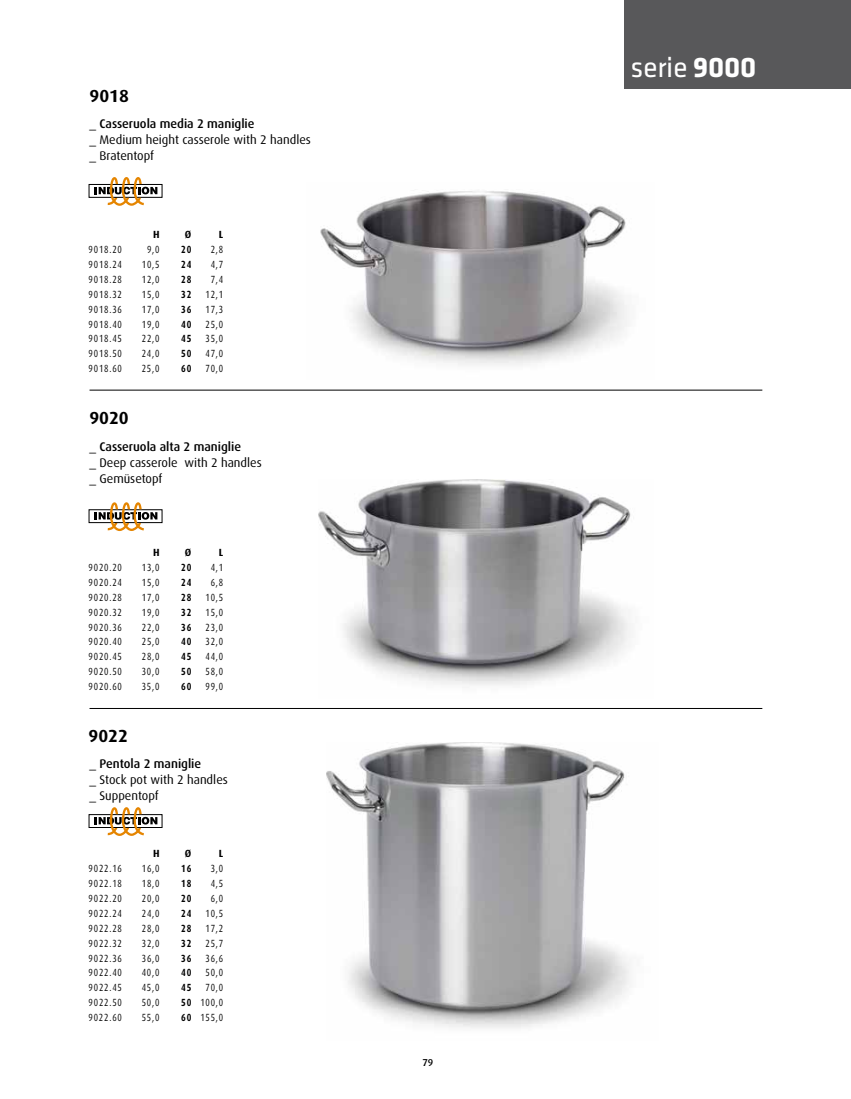
<style>
.page{position:relative;width:851px;height:1099px;background:#fff}
.page>*{position:absolute;margin:0;border:0;box-sizing:border-box;transform-origin:0 0}
.t1{font:29.38px "Klavika Regular TF";letter-spacing:-.005em;color:#fff}
.t2{font:700 17.5px "Dax";color:#000}
.t3{font:12.5px/16.2px "Dax";color:#000}
.t4{font:10.38px "Dax";letter-spacing:.1em;color:#000;scale:.8 1}
.t5{font:700 10.38px "Dax";letter-spacing:.1em;color:#000;scale:.8 1}
.t6{font:700 10.38px "Dax";letter-spacing:.1em;color:#000}
.t7{font:500 10px "Dax";color:#000}
.s1{font-weight:500}
.s2{font-weight:700}
.s3{font-family:"Klavika";font-weight:700}
</style>
<div class="page">
<img style="left:318px;top:479px;width:313px;height:206px">
<img style="left:326px;top:742px;width:304px;height:286px">
<img style="left:320px;top:191px;width:307px;height:174px">
<div style="left:624px;top:0;width:226px;height:89px;background:#58585a"></div>
<svg style="left:94px;top:187px;width:64px;height:8px"></svg>
<div style="left:89px;top:184px;width:73px;height:14px;border:1px solid #000"></div>
<svg style="left:95px;top:177px;width:62px;height:29px"></svg>
<svg style="left:94px;top:512px;width:64px;height:8px"></svg>
<div style="left:89px;top:509px;width:73px;height:14px;border:1px solid #000"></div>
<svg style="left:95px;top:502px;width:62px;height:29px"></svg>
<svg style="left:94px;top:817px;width:64px;height:8px"></svg>
<svg style="left:95px;top:807px;width:62px;height:29px"></svg>
<hr style="left:89px;top:708px;width:673px;height:1px;background:#000">
<hr style="left:89px;top:390px;width:673px;height:1px;background:#000">
<h2 class="t2" style="left:89px;top:86px;width:41px">9018</h2>
<p class="t3" style="left:89px;top:115px;width:223px">_ <span class="s1">Casseruola media 2 maniglie<br></span>_ Medium height casserole with 2 handles _ Bratentopf</p>
<p class="t6" style="left:153px;top:229px;width:8px">H</p>
<p class="t6" style="left:185px;top:229px;width:8px">Ø</p>
<p class="t6" style="left:219px;top:229px;width:6px">L</p>
<p class="t4" style="left:89px;top:244px;width:43px">9018.20</p>
<p class="t4" style="left:147px;top:244px;width:17px">9,0</p>
<p class="t5" style="left:181px;top:244px;width:14px">20</p>
<p class="t4" style="left:211px;top:244px;width:17px">2,8</p>
<p class="t4" style="left:89px;top:259px;width:43px">9018.24</p>
<p class="t4" style="left:142px;top:259px;width:24px">10,5</p>
<p class="t5" style="left:181px;top:258px;width:14px">24</p>
<p class="t4" style="left:211px;top:259px;width:17px">4,7</p>
<p class="t4" style="left:89px;top:273px;width:43px">9018.28</p>
<p class="t4" style="left:142px;top:273px;width:24px">12,0</p>
<p class="t5" style="left:181px;top:273px;width:14px">28</p>
<p class="t4" style="left:211px;top:273px;width:17px">7,4</p>
<p class="t4" style="left:89px;top:288px;width:43px">9018.32</p>
<p class="t4" style="left:142px;top:288px;width:24px">15,0</p>
<p class="t5" style="left:181px;top:288px;width:14px">32</p>
<p class="t4" style="left:205px;top:288px;width:24px">12,1</p>
<p class="t4" style="left:89px;top:303px;width:43px">9018.36</p>
<p class="t4" style="left:142px;top:303px;width:24px">17,0</p>
<p class="t5" style="left:181px;top:303px;width:14px">36</p>
<p class="t4" style="left:205px;top:303px;width:24px">17,3</p>
<p class="t4" style="left:89px;top:318px;width:43px">9018.40</p>
<p class="t4" style="left:142px;top:318px;width:24px">19,0</p>
<p class="t5" style="left:181px;top:318px;width:14px">40</p>
<p class="t4" style="left:205px;top:318px;width:24px">25,0</p>
<p class="t4" style="left:89px;top:333px;width:43px">9018.45</p>
<p class="t4" style="left:142px;top:333px;width:24px">22,0</p>
<p class="t5" style="left:181px;top:333px;width:14px">45</p>
<p class="t4" style="left:205px;top:333px;width:24px">35,0</p>
<p class="t4" style="left:89px;top:348px;width:43px">9018.50</p>
<p class="t4" style="left:142px;top:348px;width:24px">24,0</p>
<p class="t5" style="left:181px;top:348px;width:14px">50</p>
<p class="t4" style="left:205px;top:348px;width:24px">47,0</p>
<p class="t4" style="left:89px;top:363px;width:43px">9018.60</p>
<p class="t4" style="left:142px;top:363px;width:24px">25,0</p>
<p class="t5" style="left:181px;top:363px;width:14px">60</p>
<p class="t4" style="left:205px;top:363px;width:24px">70,0</p>
<h2 class="t2" style="left:89px;top:408px;width:41px">9020</h2>
<p class="t3" style="left:89px;top:438px;width:174px">_ <span class="s1">Casseruola alta 2 maniglie<br></span>_ Deep casserole with 2 handles _ Gemüsetopf</p>
<p class="t6" style="left:153px;top:546px;width:8px">H</p>
<p class="t6" style="left:185px;top:546px;width:8px">Ø</p>
<p class="t6" style="left:219px;top:546px;width:6px">L</p>
<p class="t4" style="left:89px;top:561px;width:43px">9020.20</p>
<p class="t4" style="left:142px;top:561px;width:24px">13,0</p>
<p class="t5" style="left:181px;top:561px;width:14px">20</p>
<p class="t4" style="left:211px;top:561px;width:17px">4,1</p>
<p class="t4" style="left:89px;top:576px;width:43px">9020.24</p>
<p class="t4" style="left:142px;top:576px;width:24px">15,0</p>
<p class="t5" style="left:181px;top:576px;width:14px">24</p>
<p class="t4" style="left:211px;top:576px;width:17px">6,8</p>
<p class="t4" style="left:89px;top:591px;width:43px">9020.28</p>
<p class="t4" style="left:142px;top:591px;width:24px">17,0</p>
<p class="t5" style="left:181px;top:591px;width:14px">28</p>
<p class="t4" style="left:205px;top:591px;width:24px">10,5</p>
<p class="t4" style="left:89px;top:606px;width:43px">9020.32</p>
<p class="t4" style="left:142px;top:606px;width:24px">19,0</p>
<p class="t5" style="left:181px;top:606px;width:14px">32</p>
<p class="t4" style="left:205px;top:606px;width:24px">15,0</p>
<p class="t4" style="left:89px;top:621px;width:43px">9020.36</p>
<p class="t4" style="left:142px;top:621px;width:24px">22,0</p>
<p class="t5" style="left:181px;top:621px;width:14px">36</p>
<p class="t4" style="left:205px;top:621px;width:24px">23,0</p>
<p class="t4" style="left:89px;top:636px;width:43px">9020.40</p>
<p class="t4" style="left:142px;top:636px;width:24px">25,0</p>
<p class="t5" style="left:181px;top:636px;width:14px">40</p>
<p class="t4" style="left:205px;top:636px;width:24px">32,0</p>
<p class="t4" style="left:89px;top:651px;width:43px">9020.45</p>
<p class="t4" style="left:142px;top:651px;width:24px">28,0</p>
<p class="t5" style="left:181px;top:651px;width:14px">45</p>
<p class="t4" style="left:205px;top:651px;width:24px">44,0</p>
<p class="t4" style="left:89px;top:666px;width:43px">9020.50</p>
<p class="t4" style="left:142px;top:666px;width:24px">30,0</p>
<p class="t5" style="left:181px;top:665px;width:14px">50</p>
<p class="t4" style="left:205px;top:666px;width:24px">58,0</p>
<p class="t4" style="left:89px;top:680px;width:43px">9020.60</p>
<p class="t4" style="left:142px;top:680px;width:24px">35,0</p>
<p class="t5" style="left:181px;top:680px;width:14px">60</p>
<p class="t4" style="left:205px;top:680px;width:24px">99,0</p>
<h2 class="t2" style="left:89px;top:726px;width:41px">9022</h2>
<p class="t3" style="left:89px;top:755px;width:140px">_ <span class="s1">Pentola 2 maniglie<br></span>_ Stock pot with 2 handles _ Suppentopf</p>
<p class="t6" style="left:153px;top:848px;width:8px">H</p>
<p class="t6" style="left:185px;top:848px;width:8px">Ø</p>
<p class="t6" style="left:219px;top:848px;width:6px">L</p>
<p class="t4" style="left:89px;top:863px;width:43px">9022.16</p>
<p class="t4" style="left:142px;top:863px;width:24px">16,0</p>
<p class="t5" style="left:181px;top:862px;width:14px">16</p>
<p class="t4" style="left:211px;top:863px;width:17px">3,0</p>
<p class="t4" style="left:89px;top:877px;width:43px">9022.18</p>
<p class="t4" style="left:142px;top:877px;width:24px">18,0</p>
<p class="t5" style="left:181px;top:877px;width:14px">18</p>
<p class="t4" style="left:211px;top:877px;width:17px">4,5</p>
<p class="t4" style="left:89px;top:892px;width:43px">9022.20</p>
<p class="t4" style="left:142px;top:892px;width:24px">20,0</p>
<p class="t5" style="left:181px;top:892px;width:14px">20</p>
<p class="t4" style="left:211px;top:892px;width:17px">6,0</p>
<p class="t4" style="left:89px;top:907px;width:43px">9022.24</p>
<p class="t4" style="left:142px;top:907px;width:24px">24,0</p>
<p class="t5" style="left:181px;top:907px;width:14px">24</p>
<p class="t4" style="left:205px;top:907px;width:24px">10,5</p>
<p class="t4" style="left:89px;top:922px;width:43px">9022.28</p>
<p class="t4" style="left:142px;top:922px;width:24px">28,0</p>
<p class="t5" style="left:181px;top:922px;width:14px">28</p>
<p class="t4" style="left:205px;top:922px;width:24px">17,2</p>
<p class="t4" style="left:89px;top:937px;width:43px">9022.32</p>
<p class="t4" style="left:142px;top:937px;width:24px">32,0</p>
<p class="t5" style="left:181px;top:937px;width:14px">32</p>
<p class="t4" style="left:205px;top:937px;width:24px">25,7</p>
<p class="t4" style="left:89px;top:952px;width:43px">9022.36</p>
<p class="t4" style="left:142px;top:952px;width:24px">36,0</p>
<p class="t5" style="left:181px;top:952px;width:14px">36</p>
<p class="t4" style="left:205px;top:952px;width:24px">36,6</p>
<p class="t4" style="left:89px;top:967px;width:43px">9022.40</p>
<p class="t4" style="left:142px;top:967px;width:24px">40,0</p>
<p class="t5" style="left:181px;top:967px;width:14px">40</p>
<p class="t4" style="left:205px;top:967px;width:24px">50,0</p>
<p class="t4" style="left:89px;top:982px;width:43px">9022.45</p>
<p class="t4" style="left:142px;top:982px;width:24px">45,0</p>
<p class="t5" style="left:181px;top:981px;width:14px">45</p>
<p class="t4" style="left:205px;top:982px;width:24px">70,0</p>
<p class="t4" style="left:89px;top:996px;width:43px">9022.50</p>
<p class="t4" style="left:142px;top:996px;width:24px">50,0</p>
<p class="t4" style="left:181px;top:996px;width:54px"><span class="s2">50</span> 100,0</p>
<p class="t4" style="left:88px;top:1011px;width:43px">9022.60</p>
<p class="t4" style="left:142px;top:1011px;width:24px">55,0</p>
<p class="t4" style="left:181px;top:1011px;width:54px"><span class="s2">60</span> 155,0</p>
<p class="t7" style="left:422px;top:1057px;width:12px">79</p>
<h1 class="t1" style="left:630px;top:53px;width:127px">serie <span class="s3">9000</span></h1>
</div>
